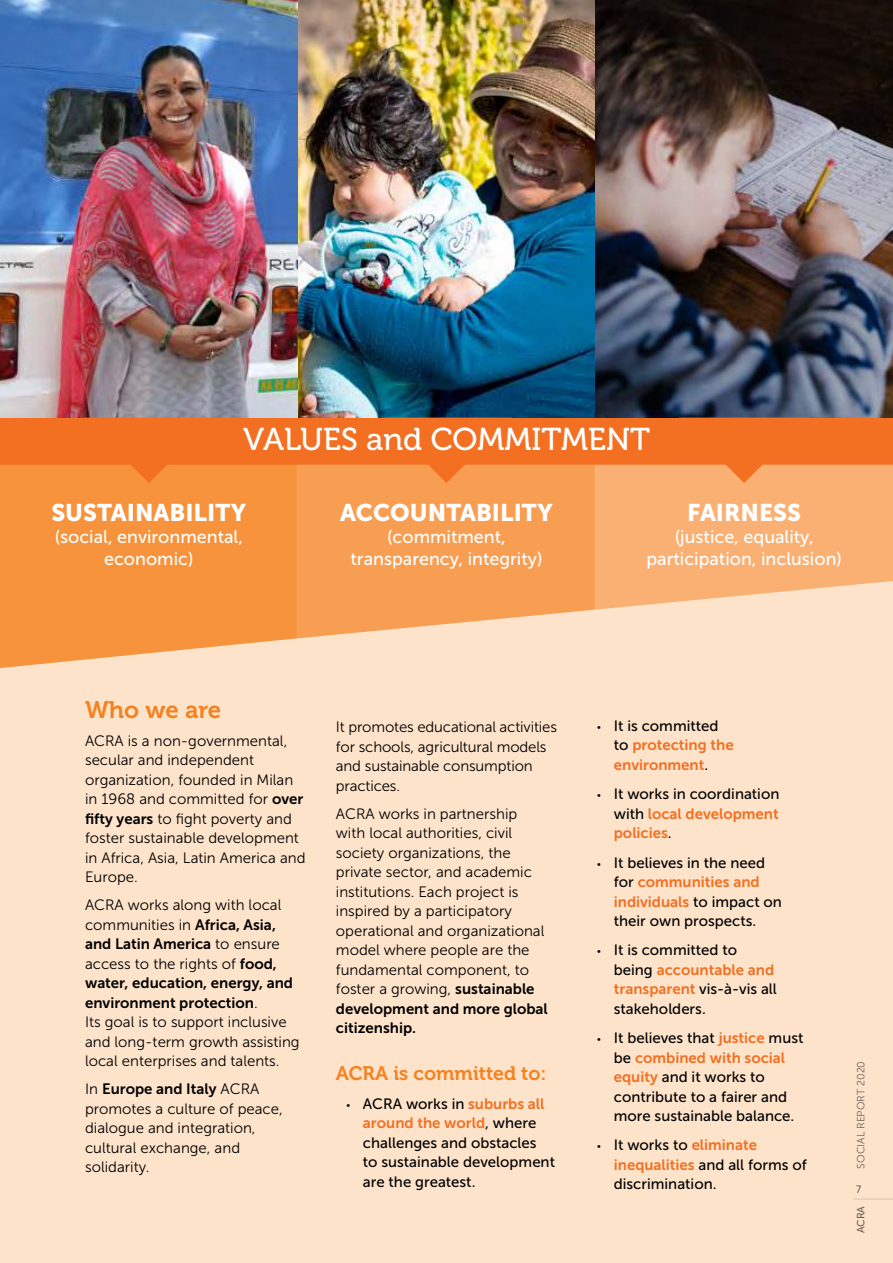
<style>
.page{position:relative;width:893px;height:1263px;background:#fee3cb}
.page>*{position:absolute;margin:0;border:0;box-sizing:border-box;transform-origin:0 0}
.t1{font:31.5px "Museo 500";color:#fff}
.t2{font:24px "Museo Sans 900";color:#fff}
.t3{font:24px "Museo 700";color:#f58220}
.t4{font:19.5px "Museo 700";color:#f58220}
.t5{font:18px/21.6px "Museo Sans 500";color:#fff;text-align:center}
.t6{font:15px/19.5px "Museo Sans 300";color:#000}
.t7{font:15px/19.5px "Museo Sans 500";color:#000}
.t8{font:15px/19.5px "Museo Sans 700";color:#f36f21}
.t9{font:15px/19.5px "Museo Sans 700";color:#000}
.t10{font:10.5px "Museo Sans 300";color:#6d6e71}
.t11{font:10.5px "Museo Sans 500";color:#6d6e71}
.t12{font:10.5px "Quicksand";color:#000}
.s1{font-family:"Museo Sans 700"}
.s2{font-family:"Museo Sans 300"}
.s3{font-family:"Myriad Pro";font-size:13.5px}
.s4{font-family:"Museo Sans 700";color:#f36f21}
.s5{font-family:"Museo Sans 500";color:#000}
</style>
<div class="page">
<img style="left:298px;top:0;width:297px;height:418px">
<img style="left:0;top:0;width:298px;height:418px">
<img style="left:595px;top:0;width:298px;height:418px">
<div style="left:0;top:418px;width:893px;height:46px;background:#f36f21"></div>
<svg style="left:298px;top:465px;width:297px;height:173px;background:#f8a35d"></svg>
<svg style="left:0;top:465px;width:298px;height:203px;background:#f79947"></svg>
<svg style="left:83px;top:464px;width:131px;height:19px;background:#f68c38"></svg>
<svg style="left:381px;top:464px;width:131px;height:19px;background:#f7954a"></svg>
<svg style="left:595px;top:464px;width:298px;height:146px;background:#fab47a"></svg>
<hr style="left:854px;top:1198px;width:39px;height:2px;background:#e6e7e8">
<h1 class="t1" style="left:243px;top:422px;width:408px">VALUES and COMMITMENT</h1>
<h2 class="t2" style="left:51px;top:499px;width:117px">SUSTAI NABILIT</h2>
<h2 class="t2" style="left:231px;top:499px;width:17px">Y</h2>
<p class="t5" style="left:55px;top:526px;width:190px">(social, environmental, economic)</p>
<h2 class="t2" style="left:340px;top:499px;width:19px">ACCOU</h2>
<h2 class="t2" style="left:428px;top:499px;width:33px">NTABILIT</h2>
<h2 class="t2" style="left:538px;top:499px;width:17px">Y</h2>
<p class="t5" style="left:350px;top:526px;width:194px">(commitment, transparency, integrity)</p>
<h2 class="t2" style="left:687px;top:499px;width:115px">FAIR NESS</h2>
<p class="t5" style="left:646px;top:526px;width:197px">(justice, equality, participation, inclusion)</p>
<h2 class="t3" style="left:85px;top:696px;width:138px">Who we are</h2>
<p class="t6" style="left:85px;top:731px;width:222px">ACRA is a non-governmental, secular and independent organization, founded in Milan in 1968 and committed for <span class="s1">over fifty years</span> to fight poverty and foster sustainable development in Africa, Asia, Latin America and<br>Europe.</p>
<p class="t6" style="left:85px;top:895px;width:198px">ACRA works along with local communities in <span class="s1">Africa, Asia,</span></p>
<p class="t9" style="left:85px;top:934px;width:196px">and Latin America <span class="s2">to ensure</span></p>
<p class="t6" style="left:85px;top:954px;width:193px">access to the rights of <span class="s1">food,</span></p>
<p class="t9" style="left:85px;top:973px;width:210px">water, education, energy, and environment protection<span class="s2">.</span></p>
<p class="t6" style="left:85px;top:1012px;width:216px">Its goal is to support inclusive and long-term growth assisting local enterprises and talents.</p>
<p class="t9" style="left:85px;top:1079px;width:176px"><span class="s2">In</span> Europe and Italy <span class="s2">ACRA</span></p>
<p class="t6" style="left:85px;top:1099px;width:199px">promotes a culture of peace, dialogue and integration, cultural exchange, and solidarity.</p>
<p class="t6" style="left:336px;top:717px;width:223px">It promotes educational activities for schools, agricultural models and sustainable consumption practices.</p>
<p class="t6" style="left:336px;top:804px;width:210px">ACRA works in partnership with local authorities, civil society organizations, the private sector, and academic institutions. Each project is inspired by a participatory operational and organizational model where people are the fundamental component, to foster a growing, <span class="s1">sustainable</span></p>
<p class="t9" style="left:336px;top:999px;width:213px">development and more global citizenship.</p>
<h3 class="t4" style="left:336px;top:1062px;width:212px">ACRA is committed to:</h3>
<p class="t7" style="left:346px;top:1094px;width:199px"><span class="s3">•</span> ACRA works in <span class="s4">suburbs all</span></p>
<p class="t8" style="left:363px;top:1113px;width:175px">around the world<span class="s5">, where</span></p>
<p class="t7" style="left:363px;top:1133px;width:194px">challenges and obstacles to sustainable development are the greatest.</p>
<p class="t7" style="left:597px;top:716px;width:123px"><span class="s3">•</span> It is committed</p>
<p class="t8" style="left:614px;top:735px;width:121px"><span class="s5">to</span> protecting the environment<span class="s5">.</span></p>
<p class="t7" style="left:597px;top:784px;width:184px"><span class="s3">•</span> It works in coordination</p>
<p class="t8" style="left:614px;top:804px;width:166px"><span class="s5">with</span> local development policies<span class="s5">.</span></p>
<p class="t7" style="left:597px;top:853px;width:169px"><span class="s3">•</span> It believes in the need</p>
<p class="t8" style="left:614px;top:872px;width:170px"><span class="s5">for</span> communities and individuals <span class="s5">to impact on</span></p>
<p class="t7" style="left:614px;top:911px;width:144px">their own prospects.</p>
<p class="t7" style="left:597px;top:940px;width:141px"><span class="s3">•</span> It is committed to</p>
<p class="t8" style="left:614px;top:960px;width:162px"><span class="s5">being</span> accountable and</p>
<p class="t7" style="left:614px;top:979px;width:165px"><span class="s4">transparent</span> vis-à-vis all stakeholders.</p>
<p class="t7" style="left:597px;top:1028px;width:208px"><span class="s3">•</span> It believes that <span class="s4">justice</span> must</p>
<p class="t8" style="left:614px;top:1048px;width:173px"><span class="s5">be</span> combined with social</p>
<p class="t7" style="left:614px;top:1067px;width:182px"><span class="s4">equity</span> and it works to contribute to a fairer and more sustainable balance.</p>
<p class="t7" style="left:614px;top:1135px;width:194px;text-indent:-16px"><span class="s3">•</span> It works to <span class="s4">eliminate inequalities</span> and all forms of discrimination.</p>
<p class="t10" style="left:855px;top:1168px;width:109px;rotate:-90deg">SOCIAL REPORT 2020</p>
<p class="t12" style="left:855px;top:1183px;width:8px">7</p>
<p class="t11" style="left:855px;top:1233px;width:29px;rotate:-90deg">ACRA</p>
</div>
